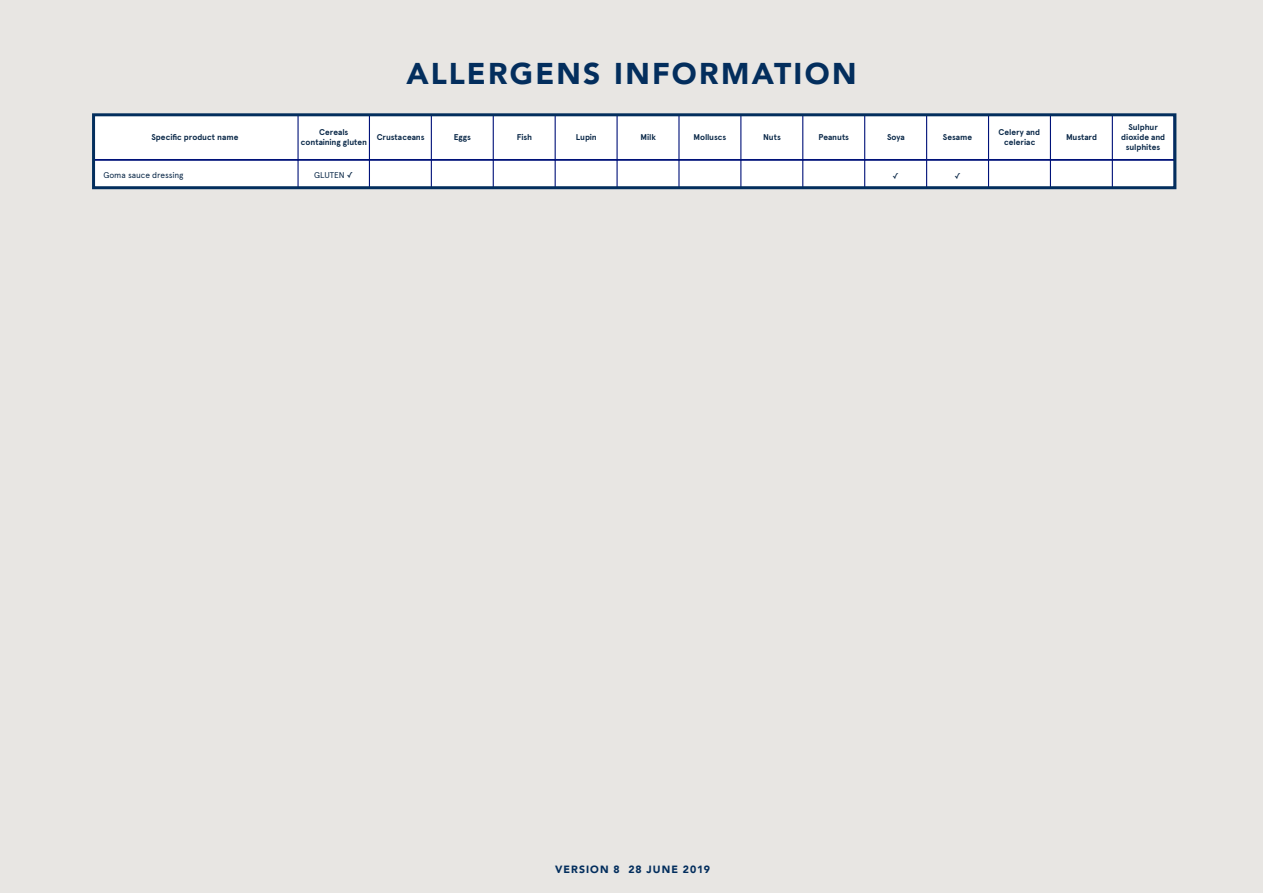
<style>
.page{position:relative;width:1263px;height:893px;background:#e8e6e3}
.page>*{position:absolute;margin:0;border:0;box-sizing:border-box;transform-origin:0 0}
.t1{font:900 30px "Avenir";letter-spacing:.075em;color:#032e5d}
.t2{font:900 10.5px "Avenir";letter-spacing:.1em;color:#032e5d}
.t3{font:700 8.4px/10.1px "Apercu";letter-spacing:-.005em;color:#0a2848;text-align:center}
.t4{font:8.4px "Apercu";letter-spacing:-.01em;color:#0a2848}
.t5{font:8.4px "Lucida Grande";color:#0a2848}
.s1{font-family:"Lucida Grande"}
</style>
<div class="page">
<div style="left:94px;top:160px;width:204px;height:28px;background:#fff"></div>
<div style="left:298px;top:160px;width:71px;height:28px;background:#fff"></div>
<div style="left:369px;top:160px;width:62px;height:28px;background:#fff"></div>
<div style="left:431px;top:160px;width:62px;height:28px;background:#fff"></div>
<div style="left:493px;top:160px;width:62px;height:28px;background:#fff"></div>
<div style="left:555px;top:160px;width:62px;height:28px;background:#fff"></div>
<div style="left:617px;top:160px;width:62px;height:28px;background:#fff"></div>
<div style="left:679px;top:160px;width:62px;height:28px;background:#fff"></div>
<div style="left:741px;top:160px;width:62px;height:28px;background:#fff"></div>
<div style="left:803px;top:160px;width:62px;height:28px;background:#fff"></div>
<div style="left:865px;top:160px;width:62px;height:28px;background:#fff"></div>
<div style="left:927px;top:160px;width:61px;height:28px;background:#fff"></div>
<div style="left:988px;top:160px;width:62px;height:28px;background:#fff"></div>
<div style="left:1050px;top:160px;width:62px;height:28px;background:#fff"></div>
<div style="left:1112px;top:160px;width:62px;height:28px;background:#fff"></div>
<hr style="left:297px;top:159px;width:2px;height:29px;background:#001279">
<svg style="left:369px;top:161px;width:1px;height:24px"></svg>
<svg style="left:431px;top:161px;width:1px;height:24px"></svg>
<svg style="left:493px;top:161px;width:1px;height:24px"></svg>
<svg style="left:555px;top:161px;width:1px;height:24px"></svg>
<hr style="left:616px;top:159px;width:2px;height:29px;background:#001279">
<svg style="left:678px;top:161px;width:1px;height:24px"></svg>
<svg style="left:740px;top:161px;width:1px;height:24px"></svg>
<svg style="left:802px;top:161px;width:1px;height:24px"></svg>
<svg style="left:864px;top:161px;width:1px;height:24px"></svg>
<svg style="left:926px;top:161px;width:1px;height:24px"></svg>
<svg style="left:988px;top:161px;width:1px;height:24px"></svg>
<svg style="left:1050px;top:161px;width:1px;height:24px"></svg>
<svg style="left:1112px;top:161px;width:1px;height:24px"></svg>
<div style="left:94px;top:115px;width:204px;height:45px;background:#fff"></div>
<div style="left:298px;top:115px;width:71px;height:45px;background:#fff"></div>
<div style="left:369px;top:115px;width:62px;height:45px;background:#fff"></div>
<div style="left:431px;top:115px;width:62px;height:45px;background:#fff"></div>
<div style="left:493px;top:115px;width:62px;height:45px;background:#fff"></div>
<div style="left:555px;top:115px;width:62px;height:45px;background:#fff"></div>
<div style="left:617px;top:115px;width:62px;height:45px;background:#fff"></div>
<div style="left:679px;top:115px;width:62px;height:45px;background:#fff"></div>
<div style="left:741px;top:115px;width:62px;height:45px;background:#fff"></div>
<div style="left:803px;top:115px;width:62px;height:45px;background:#fff"></div>
<div style="left:865px;top:115px;width:62px;height:45px;background:#fff"></div>
<div style="left:927px;top:115px;width:61px;height:45px;background:#fff"></div>
<div style="left:988px;top:115px;width:62px;height:45px;background:#fff"></div>
<div style="left:1050px;top:115px;width:62px;height:45px;background:#fff"></div>
<div style="left:1112px;top:115px;width:62px;height:45px;background:#fff"></div>
<hr style="left:297px;top:115px;width:2px;height:46px;background:#001279">
<hr style="left:369px;top:115px;width:1px;height:46px;background:#001279">
<hr style="left:431px;top:115px;width:1px;height:46px;background:#001279">
<hr style="left:493px;top:115px;width:1px;height:46px;background:#001279">
<hr style="left:555px;top:115px;width:1px;height:46px;background:#001279">
<hr style="left:616px;top:115px;width:2px;height:46px;background:#001279">
<hr style="left:678px;top:115px;width:1px;height:46px;background:#001279">
<hr style="left:740px;top:115px;width:1px;height:46px;background:#001279">
<hr style="left:802px;top:115px;width:1px;height:46px;background:#001279">
<hr style="left:864px;top:115px;width:1px;height:46px;background:#001279">
<hr style="left:926px;top:115px;width:1px;height:45px;background:#001279">
<hr style="left:988px;top:115px;width:1px;height:45px;background:#001279">
<hr style="left:1050px;top:115px;width:1px;height:46px;background:#001279">
<hr style="left:1112px;top:115px;width:1px;height:46px;background:#001279">
<hr style="left:94px;top:159px;width:833px;height:2px;background:#001279">
<hr style="left:927px;top:159px;width:61px;height:2px;background:#001279">
<hr style="left:988px;top:159px;width:186px;height:2px;background:#001279">
<div style="left:92px;top:113px;width:1084px;height:76px;border:3px solid #032e5d"></div>
<p class="t1" style="left:406px;top:48px;width:452px">ALLERGENS INFORMATION</p>
<p class="t3" style="left:151px;top:132px;width:88px">Specific product name</p>
<p class="t3" style="left:301px;top:127px;width:68px">Cereals containing gluten</p>
<p class="t3" style="left:377px;top:132px;width:49px">Crustaceans</p>
<p class="t3" style="left:454px;top:132px;width:19px">Eggs</p>
<p class="t3" style="left:517px;top:132px;width:17px">Fish</p>
<p class="t3" style="left:576px;top:132px;width:23px">Lupin</p>
<p class="t3" style="left:640px;top:132px;width:17px">Milk</p>
<p class="t3" style="left:693px;top:132px;width:34px">Molluscs</p>
<p class="t3" style="left:763px;top:132px;width:19px">Nuts</p>
<p class="t3" style="left:818px;top:132px;width:32px">Peanuts</p>
<p class="t3" style="left:887px;top:132px;width:19px">Soya</p>
<p class="t3" style="left:943px;top:132px;width:31px">Sesame</p>
<p class="t3" style="left:998px;top:127px;width:43px">Celery and celeriac</p>
<p class="t3" style="left:1066px;top:132px;width:33px">Mustard</p>
<p class="t3" style="left:1121px;top:122px;width:45px">Sulphur dioxide and sulphites</p>
<p class="t4" style="left:103px;top:170px;width:82px">Goma sauce dressing</p>
<p class="t4" style="left:314px;top:170px;width:41px">GLUTEN <span class="s1">✓</span></p>
<p class="t5" style="left:892px;top:171px;width:8px">✓</p>
<p class="t5" style="left:954px;top:171px;width:8px">✓</p>
<p class="t2" style="left:555px;top:860px;width:156px">VERSION 8 28 JUNE 2019</p>
</div>
